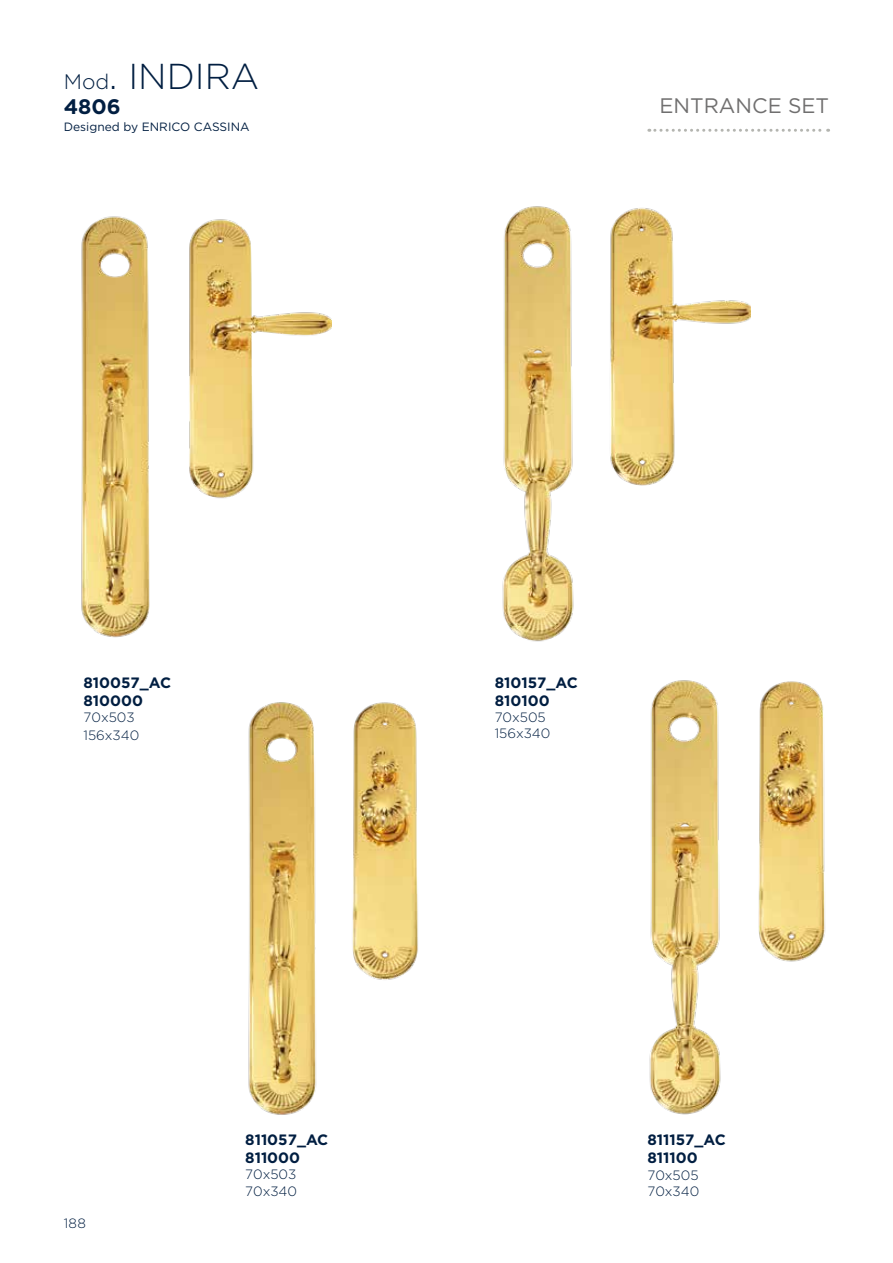
<style>
.page{position:relative;width:893px;height:1263px;background:#fff}
.page>*{position:absolute;margin:0;border:0;box-sizing:border-box;transform-origin:0 0}
.t1{font:300 36px "Gotham";color:#011e41}
.t2{font:21px "Gotham";color:#706f6f}
.t3{font:700 21px "Gotham";color:#011e41}
.t4{font:700 15px/18px "Gotham";color:#011e41}
.t5{font:300 13.5px/16.2px "Gotham";color:#011e41}
.t6{font:12px "Gotham";color:#011e41}
.s1{font-size:21px}
</style>
<div class="page">
<img style="left:189px;top:219px;width:142px;height:280px">
<img style="left:81px;top:216px;width:69px;height:422px">
<img style="left:610px;top:208px;width:141px;height:278px">
<img style="left:502px;top:206px;width:72px;height:436px">
<img style="left:248px;top:702px;width:69px;height:413px">
<img style="left:352px;top:702px;width:66px;height:278px">
<img style="left:758px;top:681px;width:68px;height:281px">
<img style="left:649px;top:680px;width:72px;height:435px">
<svg style="left:649px;top:129px;width:180px;height:3px"></svg>
<h1 class="t1" style="left:64px;top:57px;width:197px"><span class="s1">Mod</span>. INDIRA</h1>
<h2 class="t3" style="left:64px;top:95px;width:58px">4806</h2>
<p class="t6" style="left:64px;top:120px;width:187px">Designed by ENRICO CASSINA</p>
<h2 class="t2" style="left:659px;top:94px;width:171px">ENTRANCE SET</h2>
<p class="t4" style="left:84px;top:673px;width:89px">810057_AC<br>810000</p>
<p class="t5" style="left:84px;top:708px;width:57px;line-height:18px">70x503<br>156x340</p>
<p class="t5" style="left:64px;top:1215px;width:24px">188</p>
<p class="t4" style="left:245px;top:1130px;width:85px">811057_AC<br>811000</p>
<p class="t5" style="left:245px;top:1166px;width:53px">70x503<br>70x340</p>
<p class="t4" style="left:495px;top:673px;width:85px">810157_AC<br>810100</p>
<p class="t5" style="left:495px;top:709px;width:57px">70x505<br>156x340</p>
<p class="t4" style="left:647px;top:1131px;width:80px">811157_AC<br>811100</p>
<p class="t5" style="left:647px;top:1166px;width:53px">70x505<br>70x340</p>
</div>
